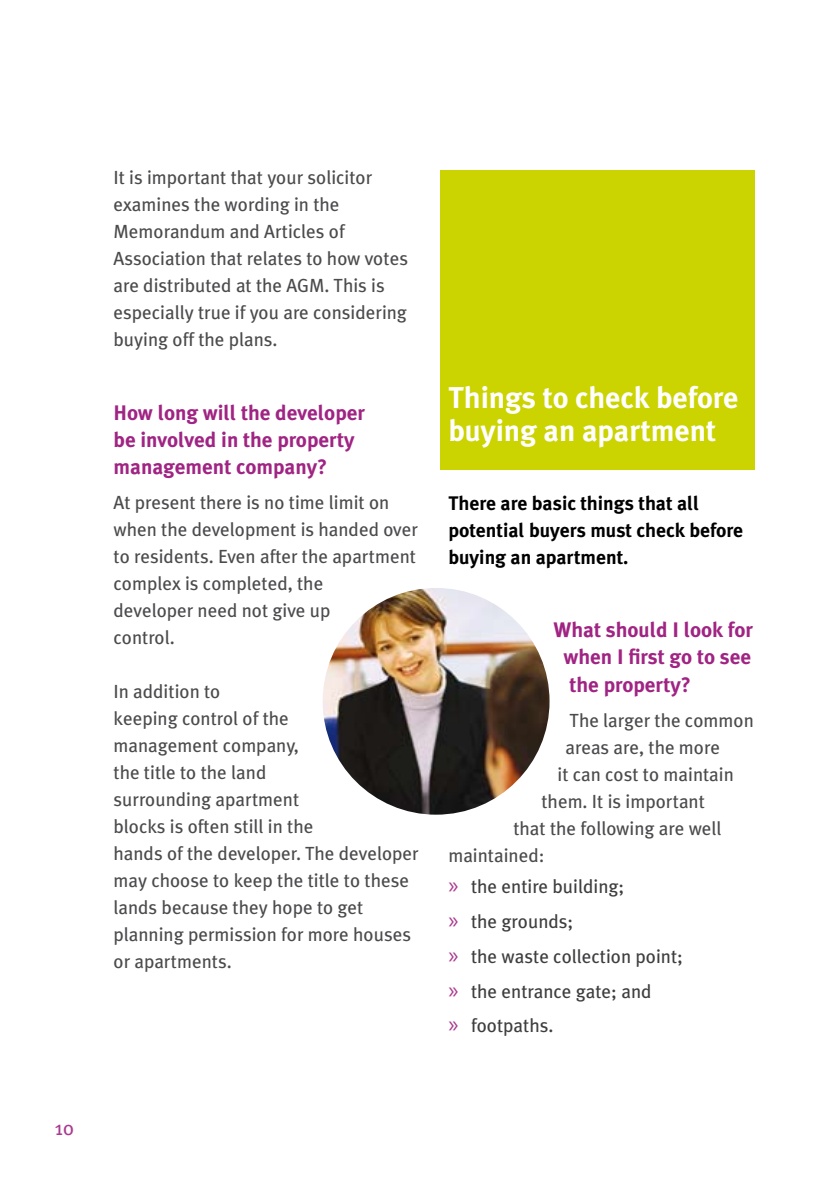
<style>
.page{position:relative;width:840px;height:1191px;background:#fff}
.page>*{position:absolute;margin:0;border:0;box-sizing:border-box;transform-origin:0 0}
.Heading_2{font:700 30px/33px "Meta Plus";color:#fff}
.t1{font:24px/35px "Myriad Pro";color:#aa3a8f;text-align:justify}
.A_Subheads{font:700 21px/27px "Meta Plus";color:#a02483;text-align:justify}
.t2{font:20px "Meta Plus";color:#aa3a8f}
.Normal_bold{font:700 19.6px/27px "Meta Plus";color:#000}
.A_body_text{font:19px/27px "Meta Plus";color:#4b4b4d}
.indent{font:19px "Meta Plus";color:#3e3e40}
</style>
<div class="page">
<div style="left:439px;top:170px;width:315px;height:300px;background:#cbd300"></div>
<img style="left:322px;top:588px;width:227px;height:226px;border-radius:50%">
<p class="t2" style="left:55px;top:1116px;width:20px">10</p>
<p class="A_body_text" style="left:113px;top:163px;width:296px">It is important that your solicitor examines the wording in the<br>Memorandum and Articles of<br>Association that relates to how votes are distributed at the AGM. This is especially true if you are considering buying off the plans.</p>
<p class="A_Subheads" style="left:113px;top:399px;width:253px;text-align:left">How long will the developer be involved in the property management company?</p>
<p class="A_body_text" style="left:113px;top:489px;width:305px">At present there is no time limit on when the development is handed over to residents. Even after the apartment complex is completed, the<br>developer need not give up<br>control.</p>
<p class="A_body_text" style="left:113px;top:678px;width:306px">In addition to<br>keeping control of the<br>management company,<br>the title to the land<br>surrounding apartment<br>blocks is often still in the<br>hands of the developer. The developer may choose to keep the title to these lands because they hope to get planning permission for more houses or apartments.</p>
<p class="Heading_2" style="left:448px;top:381px;width:291px">Things to check before buying an apartment</p>
<p class="Normal_bold" style="left:448px;top:489px;width:296px">There are basic things that all potential buyers must check before buying an apartment.</p>
<p class="A_Subheads" style="left:563px;top:616px;width:191px;text-indent:-10px">What should I look for when I first go to see the property?</p>
<p class="A_body_text" style="left:569px;top:706px;width:186px">The larger the common</p>
<p class="A_body_text" style="left:565px;top:733px;width:156px">areas are, the more</p>
<p class="A_body_text" style="left:557px;top:760px;width:178px">it can cost to maintain</p>
<p class="A_body_text" style="left:541px;top:787px;width:165px">them. It is important</p>
<p class="A_body_text" style="left:513px;top:814px;width:209px">that the following are well</p>
<p class="A_body_text" style="left:448px;top:841px;width:98px">maintained:</p>
<p class="indent" style="left:471px;top:875px;width:155px">the entire building;</p>
<p class="indent" style="left:471px;top:910px;width:104px">the grounds;</p>
<p class="indent" style="left:471px;top:945px;width:213px">the waste collection point;</p>
<p class="indent" style="left:471px;top:980px;width:182px">the entrance gate; and</p>
<p class="indent" style="left:471px;top:1015px;width:84px">footpaths.</p>
<p class="t1" style="left:448px;top:866px;width:12px">» » » » »</p>
</div>
